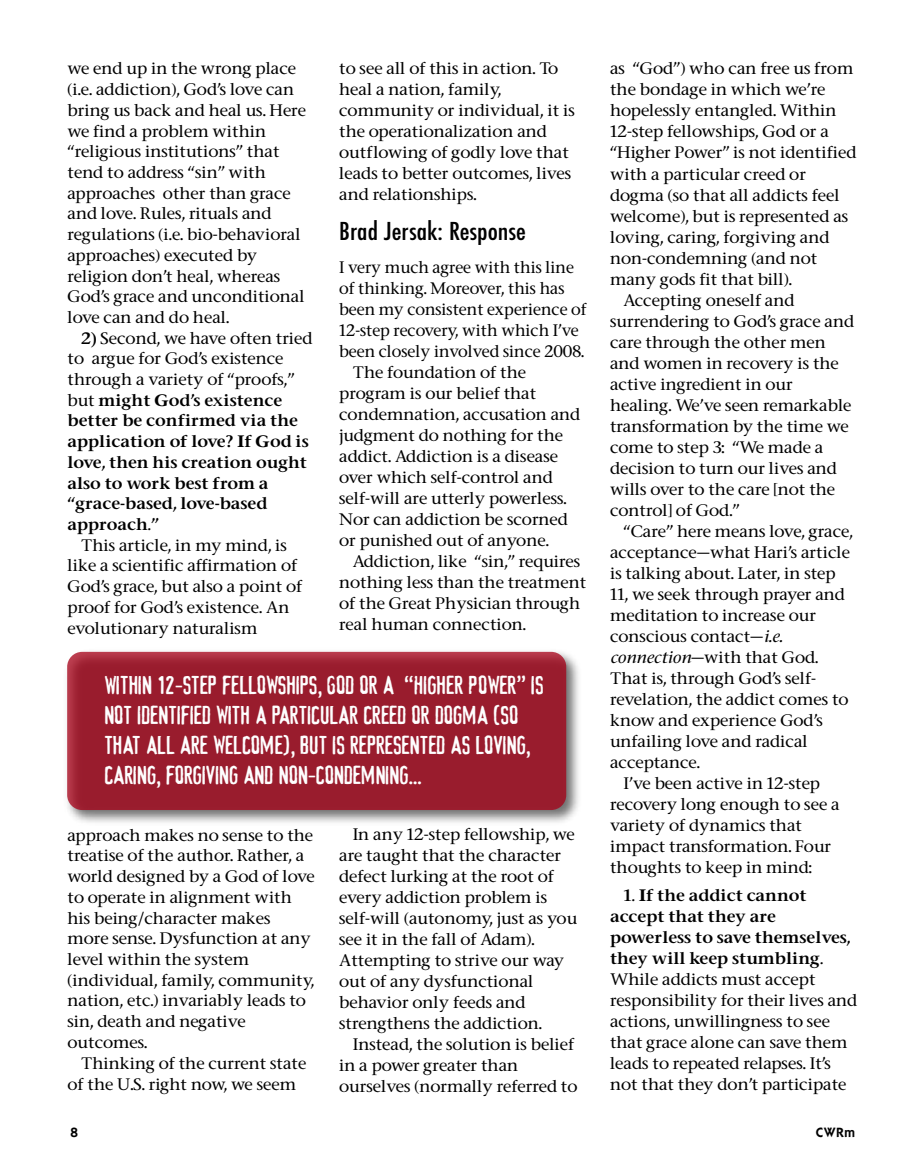
<style>
.page{position:relative;width:905px;height:1175px;background:#fff}
.page>*{position:absolute;margin:0;border:0;box-sizing:border-box;transform-origin:0 0}
.t1{font:27px/30px "Device";color:#fefefe;scale:1.05 1}
.t2{font:500 condensed 24px "Futura";color:#000;scale:1.1 1}
.t3{font:500 15.75px/20.7px "Stone Serif";color:#000;scale:1.05 1}
.t4{font:15.75px/20.7px "Stone Serif Semi Boold";color:#000;scale:1.05 1}
.t5{font:500 15.75px "Stone Serif";color:#000}
.t6{font:600 13.5px "ITC Kabel Std";color:#000}
.s1{font-family:"Stone Serif Semi Boold";font-weight:400}
.s2{font-family:"Stone Serif";font-weight:500}
.s3{font-style:italic}
</style>
<div class="page">
<img style="left:67px;top:651px;width:512px;height:172px">
<div style="left:67px;top:652px;width:499px;height:158px;background:#991c2d;border-radius:15px"></div>
<p class="t3" style="left:67px;top:59px;width:228px">we end up in the wrong place (i.e. addiction), God’s love can bring us back and heal us. Here we find a problem within “religious institutions” that tend to address “sin” with approaches other than grace and love. Rules, rituals and regulations (i.e. bio-behavioral approaches) executed by religion don’t heal, whereas<br>God’s grace and unconditional love can and do heal.</p>
<p class="t3" style="left:67px;top:328px;width:235px;text-indent:14px"><span class="s1">2)</span> Second, we have often tried to argue for God’s existence through a variety of “proofs,”</p>
<p class="t4" style="left:67px;top:390px;width:231px"><span class="s2">but</span> might God’s existence better be confirmed via the application of love? If God is love, then his creation ought also to work best from a “grace-based, love-based approach.”</p>
<p class="t3" style="left:67px;top:535px;width:225px;text-indent:14px">This article, in my mind, is like a scientific affirmation of<br>God’s grace, but also a point of proof for God’s existence. An evolutionary naturalism</p>
<p class="t3" style="left:339px;top:58px;width:226px">to see all of this in action. To heal a nation, family, community or individual, it is the operationalization and outflowing of godly love that leads to better outcomes, lives and relationships.</p>
<h2 class="t2" style="left:339px;top:217px;width:171px">Brad Jersak: Response</h2>
<p class="t5" style="left:339px;top:258px;width:236px">I very much agree with this line</p>
<p class="t5" style="left:339px;top:279px;width:227px">of thinking. Moreover, this has</p>
<p class="t5" style="left:339px;top:300px;width:249px">been my consistent experience of</p>
<p class="t5" style="left:339px;top:321px;width:241px">12-step recovery, with which I’ve</p>
<p class="t5" style="left:339px;top:342px;width:246px">been closely involved since 2008.</p>
<p class="t3" style="left:352px;top:362px;width:167px">The foundation of the</p>
<p class="t3" style="left:339px;top:383px;width:189px">program is our belief that</p>
<p class="t3" style="left:339px;top:404px;width:231px">condemnation, accusation and</p>
<p class="t3" style="left:339px;top:425px;width:215px">judgment do nothing for the</p>
<p class="t3" style="left:339px;top:446px;width:210px">addict. Addiction is a disease</p>
<p class="t3" style="left:339px;top:467px;width:205px">over which self-control and</p>
<p class="t3" style="left:339px;top:488px;width:218px">self-will are utterly powerless.</p>
<p class="t3" style="left:339px;top:509px;width:219px">Nor can addiction be scorned</p>
<p class="t3" style="left:339px;top:530px;width:201px">or punished out of anyone.</p>
<p class="t3" style="left:352px;top:551px;width:218px">Addiction, like “sin,” requires</p>
<p class="t3" style="left:339px;top:572px;width:237px">nothing less than the treatment</p>
<p class="t3" style="left:339px;top:593px;width:231px">of the Great Physician through</p>
<p class="t3" style="left:339px;top:614px;width:179px">real human connection.</p>
<h1 class="t1" style="left:105px;top:670px;width:420px">WITHIN 12-STEP FELLOWSHIPS, GOD OR A “HIGHER POWER” IS NOT IDENTIFIED WITH A PARTICULAR CREED OR DOGMA (SO THAT ALL ARE WELCOME), BUT IS REPRESENTED AS LOVING, CARING, FORGIVING AND NON-CONDEMNING...</h1>
<p class="t3" style="left:67px;top:825px;width:237px">approach makes no sense to the treatise of the author. Rather, a world designed by a God of love to operate in alignment with his being/character makes more sense. Dysfunction at any level within the system (individual, family, community, nation, etc.) invariably leads to sin, death and negative outcomes.</p>
<p class="t3" style="left:68px;top:1052px;width:229px;text-indent:13px">Thinking of the current state of the U.S. right now, we seem</p>
<p class="t3" style="left:339px;top:823px;width:228px;text-indent:13px">In any 12-step fellowship, we are taught that the character defect lurking at the root of every addiction problem is self-will (autonomy, just as you see it in the fall of Adam).<br>Attempting to strive our way out of any dysfunctional behavior only feeds and strengthens the addiction.</p>
<p class="t3" style="left:339px;top:1033px;width:228px;text-indent:13px">Instead, the solution is belief in a power greater than ourselves (normally referred to</p>
<p class="t3" style="left:610px;top:59px;width:233px">as “God”) who can free us from</p>
<p class="t3" style="left:610px;top:80px;width:207px">the bondage in which we’re</p>
<p class="t3" style="left:610px;top:101px;width:217px">hopelessly entangled. Within</p>
<p class="t3" style="left:610px;top:122px;width:210px">12-step fellowships, God or a</p>
<p class="t3" style="left:610px;top:143px;width:236px">“Higher Power” is not identified</p>
<p class="t3" style="left:610px;top:164px;width:188px">with a particular creed or</p>
<p class="t3" style="left:610px;top:185px;width:220px">dogma (so that all addicts feel</p>
<p class="t3" style="left:610px;top:206px;width:228px">welcome), but is represented as</p>
<p class="t3" style="left:610px;top:227px;width:210px">loving, caring, forgiving and</p>
<p class="t3" style="left:610px;top:248px;width:199px">non-condemning (and not</p>
<p class="t3" style="left:610px;top:269px;width:174px">many gods fit that bill).</p>
<p class="t3" style="left:623px;top:290px;width:164px">Accepting oneself and</p>
<p class="t3" style="left:610px;top:311px;width:234px">surrendering to God’s grace and</p>
<p class="t3" style="left:610px;top:332px;width:207px">care through the other men</p>
<p class="t3" style="left:610px;top:353px;width:219px">and women in recovery is the</p>
<p class="t3" style="left:610px;top:374px;width:175px">active ingredient in our</p>
<p class="t3" style="left:610px;top:395px;width:231px">healing. We’ve seen remarkable</p>
<p class="t3" style="left:610px;top:416px;width:229px">transformation by the time we</p>
<p class="t3" style="left:610px;top:437px;width:205px">come to step 3: “We made a</p>
<p class="t3" style="left:610px;top:458px;width:218px">decision to turn our lives and</p>
<p class="t3" style="left:610px;top:479px;width:216px">wills over to the care [not the</p>
<p class="t3" style="left:610px;top:500px;width:125px">control] of God.”</p>
<p class="t3" style="left:623px;top:521px;width:220px">“Care” here means love, grace,</p>
<p class="t3" style="left:610px;top:542px;width:230px">acceptance—what Hari’s article</p>
<p class="t3" style="left:610px;top:563px;width:216px">is talking about. Later, in step</p>
<p class="t3" style="left:610px;top:584px;width:225px">11, we seek through prayer and</p>
<p class="t3" style="left:610px;top:605px;width:198px">meditation to increase our</p>
<p class="t3" style="left:610px;top:626px;width:165px">conscious contact—<span class="s3">i.e.</span></p>
<p class="t3" style="left:610px;top:647px;width:200px"><span class="s3">connection</span>—with that God.</p>
<p class="t3" style="left:610px;top:668px;width:198px">That is, through God’s self-</p>
<p class="t3" style="left:610px;top:689px;width:229px">revelation, the addict comes to</p>
<p class="t3" style="left:610px;top:710px;width:204px">know and experience God’s</p>
<p class="t3" style="left:610px;top:731px;width:190px">unfailing love and radical</p>
<p class="t3" style="left:610px;top:752px;width:87px">acceptance.</p>
<p class="t3" style="left:623px;top:773px;width:189px">I’ve been active in 12-step</p>
<p class="t3" style="left:610px;top:794px;width:220px">recovery long enough to see a</p>
<p class="t3" style="left:610px;top:815px;width:184px">variety of dynamics that</p>
<p class="t3" style="left:610px;top:836px;width:212px">impact transformation. Four</p>
<p class="t3" style="left:610px;top:857px;width:194px">thoughts to keep in mind:</p>
<p class="t4" style="left:610px;top:885px;width:230px;text-indent:14px">1. If the addict cannot accept that they are powerless to save themselves, they will keep stumbling.</p>
<p class="t3" style="left:610px;top:969px;width:237px">While addicts must accept responsibility for their lives and actions, unwillingness to see that grace alone can save them leads to repeated relapses. It’s not that they don’t participate</p>
<p class="t6" style="left:71px;top:1127px;width:9px">8</p>
<p class="t6" style="left:815px;top:1127px;width:41px">CWRm</p>
</div>
